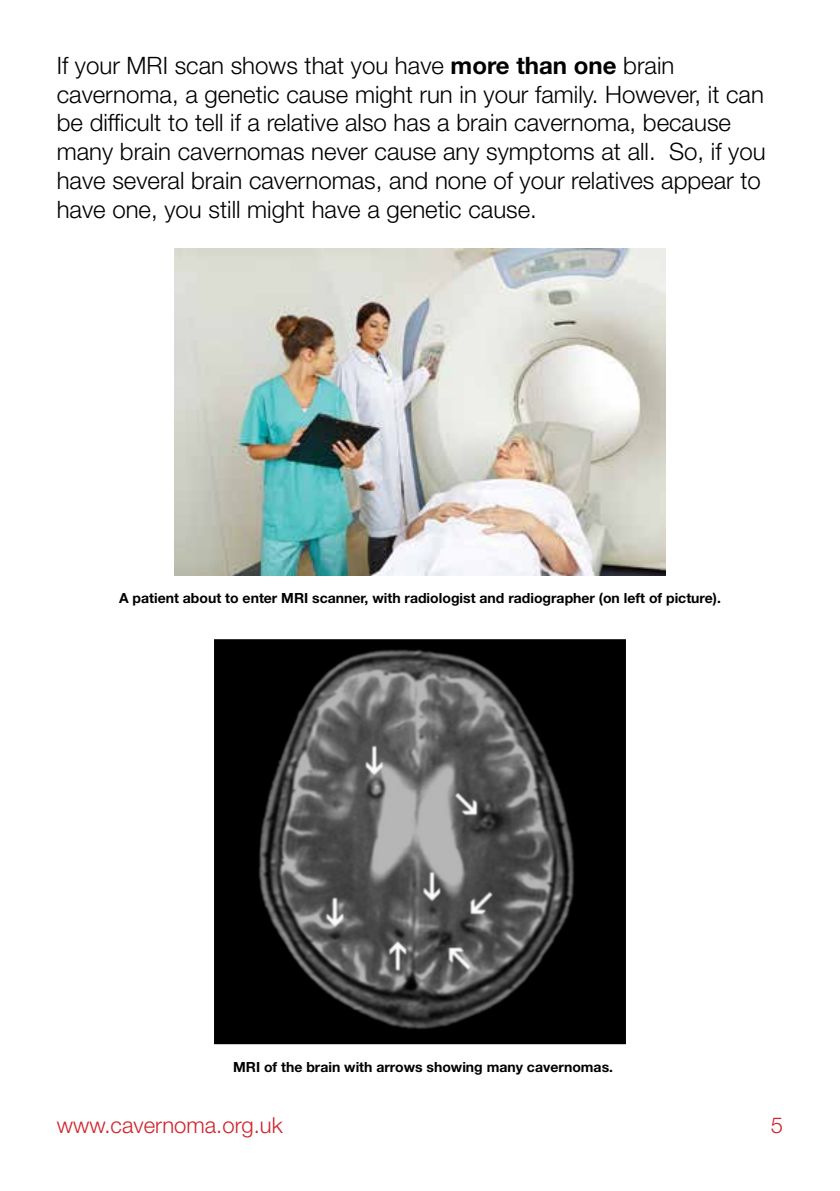
<style>
.page{position:relative;width:840px;height:1191px;background:#fff}
.page>*{position:absolute;margin:0;border:0;box-sizing:border-box;transform-origin:0 0}
.t1{font:300 24px/28.8px "Helvetica Neue LT Std";color:#000}
.t2{font:300 22px "Helvetica Neue LT Std";color:#d2232a}
.t3{font:700 14px "Helvetica Neue LT Std";color:#000}
.s1{font-weight:700}
</style>
<div class="page">
<img style="left:175px;top:249px;width:489px;height:326px">
<div style="left:215px;top:640px;width:409px;height:403px;background:#000"></div>
<div style="left:214px;top:639px;width:411px;height:405px;border:2px solid #000"></div>
<img style="left:258px;top:649px;width:316px;height:380px">
<p class="t1" style="left:57px;top:50px;width:710px">If your MRI scan shows that you have <span class="s1">more than one</span> brain cavernoma, a genetic cause might run in your family. However, it can be difficult to tell if a relative also has a brain cavernoma, because many brain cavernomas never cause any symptoms at all. So, if you have several brain cavernomas, and none of your relatives appear to have one, you still might have a genetic cause.</p>
<p class="t3" style="left:119px;top:589px;width:603px">A patient about to enter MRI scanner, with radiologist and radiographer (on left of picture).</p>
<p class="t3" style="left:233px;top:1058px;width:381px">MRI of the brain with arrows showing many cavernomas.</p>
<p class="t2" style="left:57px;top:1111px;width:227px">www.cavernoma.org.uk</p>
<p class="t2" style="left:770px;top:1111px;width:14px">5</p>
</div>
